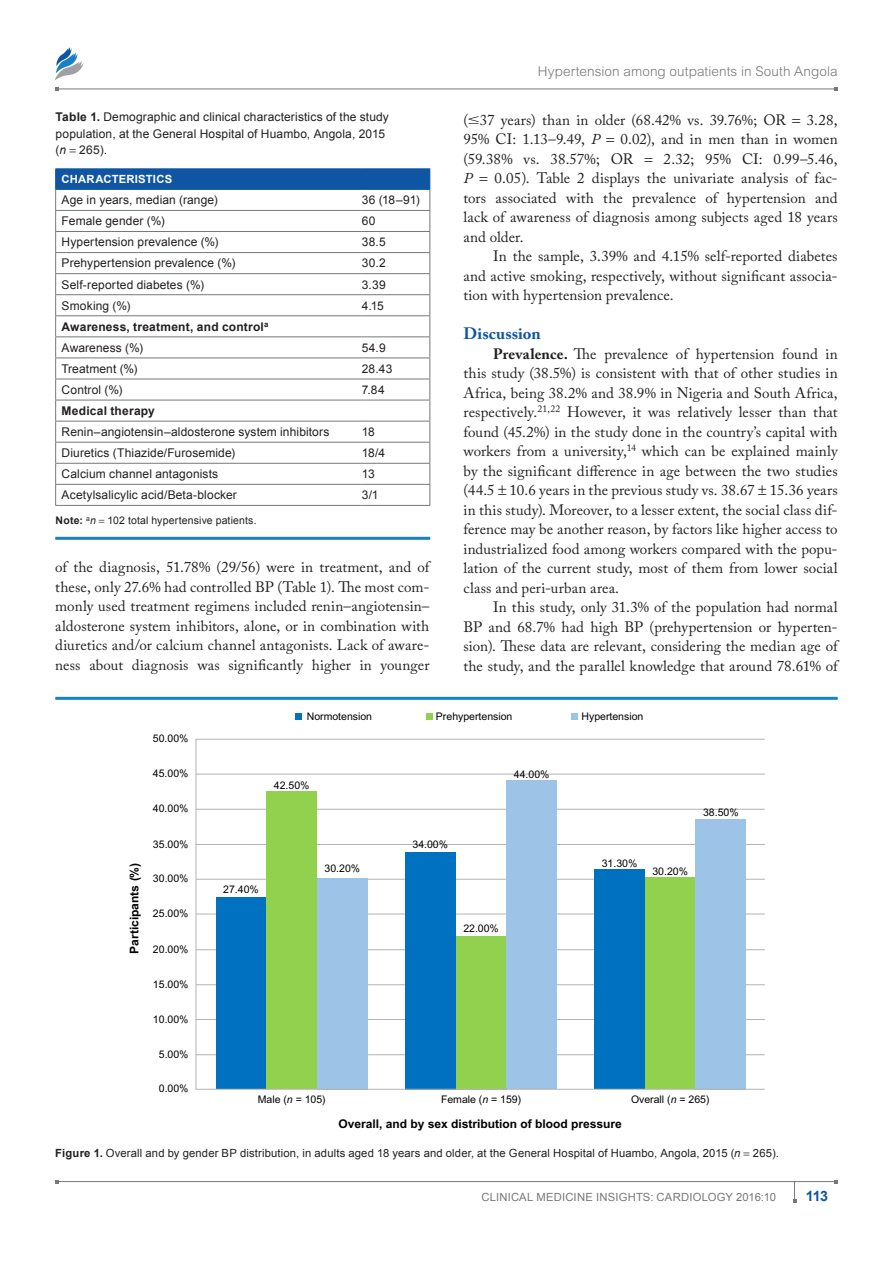
<style>
.page{position:relative;width:893px;height:1263px;background:#fff}
.page>*{position:absolute;margin:0;border:0;box-sizing:border-box;transform-origin:0 0}
.t1{font:700 16.5px "Adobe Caslon Pro";color:#1055a4}
.Tx{font:15px/19.5px "Adobe Caslon Pro";letter-spacing:.005em;color:#231f20;text-align:justify}
.Tx-2{font:italic 15px "Adobe Caslon Pro";color:#231f20}
.RunF-folio{font:700 14.25px "Arial";color:#1055a4}
.RunH{font:300 13.5px "Arial MT Std";letter-spacing:.005em;color:#76787b}
.TB{font:12px "Arial";letter-spacing:.015em;color:#231f20}
.TN_TT-PgTop{font:12px/16.5px "Arial";letter-spacing:.015em;color:#231f20}
.t2{font:700 12px "Arial";color:#000}
.TB-2{font:700 12px "Arial";letter-spacing:.015em;color:#231f20}
.FigC{font:11.25px "Arial";letter-spacing:.01em;color:#231f20}
.RunF{font:11.25px "Arial";letter-spacing:.015em;color:#76787b}
.TCH{font:700 11.25px "Arial";color:#fff}
.t3{font:10.5px "Arial";color:#000}
.TBSN-with-rule{font:10.5px "Arial";letter-spacing:.015em;color:#231f20}
.s1{font-weight:700}
.s2{font-style:italic}
.s3{font-family:"Mathematical Pi One"}
</style>
<div class="page">
<hr style="left:57px;top:89px;width:779px;height:1px;background:#76787b">
<hr style="left:57px;top:1181px;width:779px;height:1px;background:#76787b">
<img style="left:55px;top:47px;width:29px;height:33px">
<svg style="left:793px;top:1182px;width:3px;height:20px"></svg>
<hr style="left:55px;top:697px;width:783px;height:3px;background:#1582c5">
<hr style="left:196px;top:809px;width:569px;height:1px;background:#b3b3b3">
<hr style="left:196px;top:844px;width:569px;height:1px;background:#b3b3b3">
<hr style="left:196px;top:879px;width:569px;height:1px;background:#b3b3b3">
<hr style="left:196px;top:914px;width:569px;height:1px;background:#b3b3b3">
<hr style="left:196px;top:949px;width:569px;height:1px;background:#b3b3b3">
<hr style="left:196px;top:984px;width:569px;height:1px;background:#b3b3b3">
<hr style="left:196px;top:1019px;width:569px;height:1px;background:#b3b3b3">
<hr style="left:196px;top:1054px;width:569px;height:1px;background:#b3b3b3">
<hr style="left:196px;top:774px;width:569px;height:1px;background:#b3b3b3">
<div style="left:216px;top:897px;width:50px;height:192px;background:#0071c1"></div>
<div style="left:266px;top:792px;width:51px;height:297px;background:#92d14e"></div>
<div style="left:317px;top:878px;width:51px;height:211px;background:#9dc3e7"></div>
<div style="left:405px;top:852px;width:51px;height:237px;background:#0071c1"></div>
<div style="left:456px;top:936px;width:50px;height:153px;background:#92d14e"></div>
<div style="left:506px;top:781px;width:51px;height:308px;background:#9dc3e7"></div>
<div style="left:594px;top:869px;width:51px;height:220px;background:#0071c1"></div>
<div style="left:645px;top:877px;width:51px;height:212px;background:#92d14e"></div>
<div style="left:696px;top:819px;width:50px;height:270px;background:#9dc3e7"></div>
<div style="left:295px;top:713px;width:7px;height:6px;background:#0071c1"></div>
<svg style="left:426px;top:713px;width:6px;height:6px"></svg>
<svg style="left:572px;top:713px;width:6px;height:6px"></svg>
<hr style="left:55px;top:505px;width:307px;height:1px;background:#76787b">
<hr style="left:362px;top:505px;width:68px;height:1px;background:#76787b">
<hr style="left:55px;top:168px;width:307px;height:1px;background:#1055a4">
<hr style="left:362px;top:168px;width:68px;height:1px;background:#1055a4">
<svg style="left:55px;top:169px;width:375px;height:336px"></svg>
<hr style="left:362px;top:189px;width:68px;height:1px;background:#1055a4">
<hr style="left:55px;top:537px;width:375px;height:3px;background:#1582c5">
<p class="TN_TT-PgTop" style="left:56px;top:109px;width:335px"><span class="s1">Table 1.</span> Demographic and clinical characteristics of the study population, at the General Hospital of H uambo, Angola, 2015 (<span class="s2">n</span> 265).</p>
<p class="TCH" style="left:62px;top:172px;width:18px">Character</p>
<p class="TCH" style="left:135px;top:172px;width:30px">istics</p>
<p class="TB" style="left:62px;top:192px;width:158px">Age in years, median (range)</p>
<p class="TB" style="left:362px;top:192px;width:60px">36 (18–91)</p>
<p class="TB" style="left:62px;top:213px;width:105px">Female gender (%)</p>
<p class="TB" style="left:362px;top:213px;width:15px">60</p>
<p class="TB" style="left:62px;top:234px;width:158px">Hypertension prevalence (%)</p>
<p class="TB" style="left:362px;top:234px;width:26px">38.5</p>
<p class="TB" style="left:62px;top:255px;width:175px">Prehypertension prevalence (%)</p>
<p class="TB" style="left:362px;top:255px;width:26px">30.2</p>
<p class="TB" style="left:62px;top:276px;width:144px">Self-reported diabetes (%)</p>
<p class="TB" style="left:362px;top:276px;width:25px">3.39</p>
<p class="TB" style="left:62px;top:298px;width:70px">Smoking (%)</p>
<p class="TB" style="left:362px;top:298px;width:24px">4.15</p>
<p class="TB-2" style="left:62px;top:318px;width:208px">Awareness, treatment, and control<sup>a</sup></p>
<p class="TB" style="left:62px;top:340px;width:83px">Awareness (%)</p>
<p class="TB" style="left:362px;top:340px;width:26px">54.9</p>
<p class="TB" style="left:62px;top:361px;width:77px">Treatment (%)</p>
<p class="TB" style="left:362px;top:361px;width:32px">28.43</p>
<p class="TB" style="left:62px;top:382px;width:62px">Control (%)</p>
<p class="TB" style="left:362px;top:382px;width:24px">7.84</p>
<p class="TB-2" style="left:62px;top:403px;width:95px">Medical therapy</p>
<p class="TB" style="left:62px;top:424px;width:269px">Renin–angiotensin–aldosterone system inhibitors</p>
<p class="TB" style="left:362px;top:424px;width:15px">18</p>
<p class="TB" style="left:62px;top:445px;width:175px">Diuretics (Thiazide/Furosemide)</p>
<p class="TB" style="left:362px;top:445px;width:25px">18/4</p>
<p class="TB" style="left:62px;top:466px;width:158px">Calcium channel antagonists</p>
<p class="TB" style="left:362px;top:466px;width:14px">13</p>
<p class="TB" style="left:62px;top:487px;width:177px">Acetylsalicylic acid/Beta-blocker</p>
<p class="TB" style="left:362px;top:487px;width:18px">3/1</p>
<p class="TBSN-with-rule" style="left:56px;top:513px;width:202px"><span class="s1">N ote:</span> <sup>a</sup><span class="s2">n</span> 102 total hypertensive patients.</p>
<p class="Tx" style="left:55px;top:557px;width:376px">of the diagnosis, 51.78% (29/56) were in treatment, and of these, only 27.6% had controlled BP (Table 1). The most com&shy;monly used treatment regimens included renin–angiotensin– aldosterone system inhibitors, alone, or in combination with diuretics and/or calcium channel antagonists. Lack of aware&shy;ness about diagnosis was significantly higher in younger</p>
<p class="RunH" style="left:538px;top:63px;width:301px">Hypertension among outpatients in South Angola</p>
<p class="Tx" style="left:463px;top:110px;width:324px">(<span class="s3">#</span>37 years) than in older (68.42% vs. 39.76%; OR</p>
<p class="Tx" style="left:807px;top:110px;width:32px">3.28,</p>
<p class="Tx" style="left:463px;top:129px;width:138px">95% CI: 1.13–9.49, <span class="s2">P</span></p>
<p class="Tx" style="left:463px;top:129px;width:376px;text-indent:157px">0.02), and in men than in women (59.38% vs. 38.57%; OR</p>
<p class="Tx" style="left:663px;top:149px;width:176px">2.32; 95% CI: 0.99–5.46,</p>
<p class="Tx" style="left:463px;top:168px;width:376px;text-indent:31px">0.05). Table 2 displays the univariate analysis of fac&shy;tors associated with the prevalence of hypertension and lack of awareness of diagnosis among subjects aged 18 years and older.</p>
<p class="Tx" style="left:463px;top:246px;width:376px;text-indent:30px">In the sample, 3.39% and 4.15% self-reported diabetes and active smoking, respectively, without significant associa&shy;tion with hypertension prevalence.</p>
<h1 class="t1" style="left:463px;top:324px;width:79px">Discussion</h1>
<h2 class="Tx" style="left:463px;top:344px;width:376px;text-indent:30px"><span class="s1">Prevalence.</span> The prevalence of hypertension found in this study (38.5%) is consistent with that of other studies in Africa, being 38.2% and 38.9% in Nigeria and South Africa, respectively.<sup>21,22</sup> However, it was relatively lesser than that found (45.2%) in the study done in the country’s capital with workers from a university,<sup>14</sup> which can be explained mainly by the significant difference in age between the two studies (44.5 10.6 years in the previous study vs. 38.67 15.36 years in this study). Moreover, to a lesser extent, the social class dif&shy;ference may be another reason, by factors like higher access to industrialized food among workers compared with the popu&shy;lation of the current study, most of them from lower social class and peri-urban area.</h2>
<p class="Tx" style="left:463px;top:597px;width:376px;text-indent:30px">In this study, only 31.3% of the population had normal BP and 68.7% had high BP (prehypertension or hyperten&shy;sion). These data are relevant, considering the median age of the study, and the parallel knowledge that around 78.61% of</p>
<p class="Tx-2" style="left:463px;top:169px;width:10px">P</p>
<p class="t3" style="left:153px;top:733px;width:37px">50.00%</p>
<p class="t3" style="left:153px;top:768px;width:37px">45.00%</p>
<p class="t3" style="left:153px;top:803px;width:37px">40.00%</p>
<p class="t3" style="left:307px;top:710px;width:67px">Normotension</p>
<p class="t3" style="left:436px;top:710px;width:78px">Prehypertension</p>
<p class="t3" style="left:581px;top:710px;width:63px">Hypertension</p>
<p class="t3" style="left:274px;top:779px;width:37px">42.50%</p>
<p class="t3" style="left:514px;top:768px;width:37px">44.00%</p>
<p class="t3" style="left:153px;top:838px;width:37px">35.00%</p>
<p class="t3" style="left:153px;top:873px;width:37px">30.00%</p>
<p class="t3" style="left:153px;top:907px;width:37px">25.00%</p>
<p class="t3" style="left:153px;top:943px;width:37px">20.00%</p>
<p class="t3" style="left:153px;top:978px;width:37px">15.00%</p>
<p class="t3" style="left:153px;top:1013px;width:37px">10.00%</p>
<p class="t3" style="left:159px;top:1048px;width:31px">5.00%</p>
<p class="t3" style="left:159px;top:1083px;width:31px">0.00%</p>
<p class="t2" style="left:127px;top:953px;width:92px;rotate:-90deg">Participants (%)</p>
<p class="t3" style="left:325px;top:863px;width:37px">30.20%</p>
<p class="t3" style="left:223px;top:884px;width:37px">27.40%</p>
<p class="t3" style="left:412px;top:838px;width:37px">34.00%</p>
<p class="t3" style="left:463px;top:923px;width:37px">22.00%</p>
<p class="t3" style="left:602px;top:857px;width:37px">31.30%</p>
<p class="t3" style="left:652px;top:865px;width:37px">30.20%</p>
<p class="t3" style="left:703px;top:807px;width:37px">38.50%</p>
<p class="t3" style="left:258px;top:1093px;width:69px">Male (<span class="s2">n</span> = 105)</p>
<p class="t3" style="left:441px;top:1093px;width:82px">Female (<span class="s2">n</span> = 159)</p>
<p class="t2" style="left:338px;top:1116px;width:285px">Overall, and by sex distribution of blood pressure</p>
<p class="t3" style="left:631px;top:1093px;width:80px">Overall (<span class="s2">n</span> = 265)</p>
<p class="FigC" style="left:55px;top:1146px;width:725px"><span class="s1">Figure 1.</span> Overall and by gender BP distribution, in adults aged 18 years and older, at the General Hospital of H uambo, Angola, 2015 (<span class="s2">n</span> 265).</p>
<p class="RunF" style="left:481px;top:1189px;width:296px">Clinical Medicine I nsights: Cardiology 2016:10</p>
<p class="RunF-folio" style="left:806px;top:1186px;width:24px">113</p>
</div>
